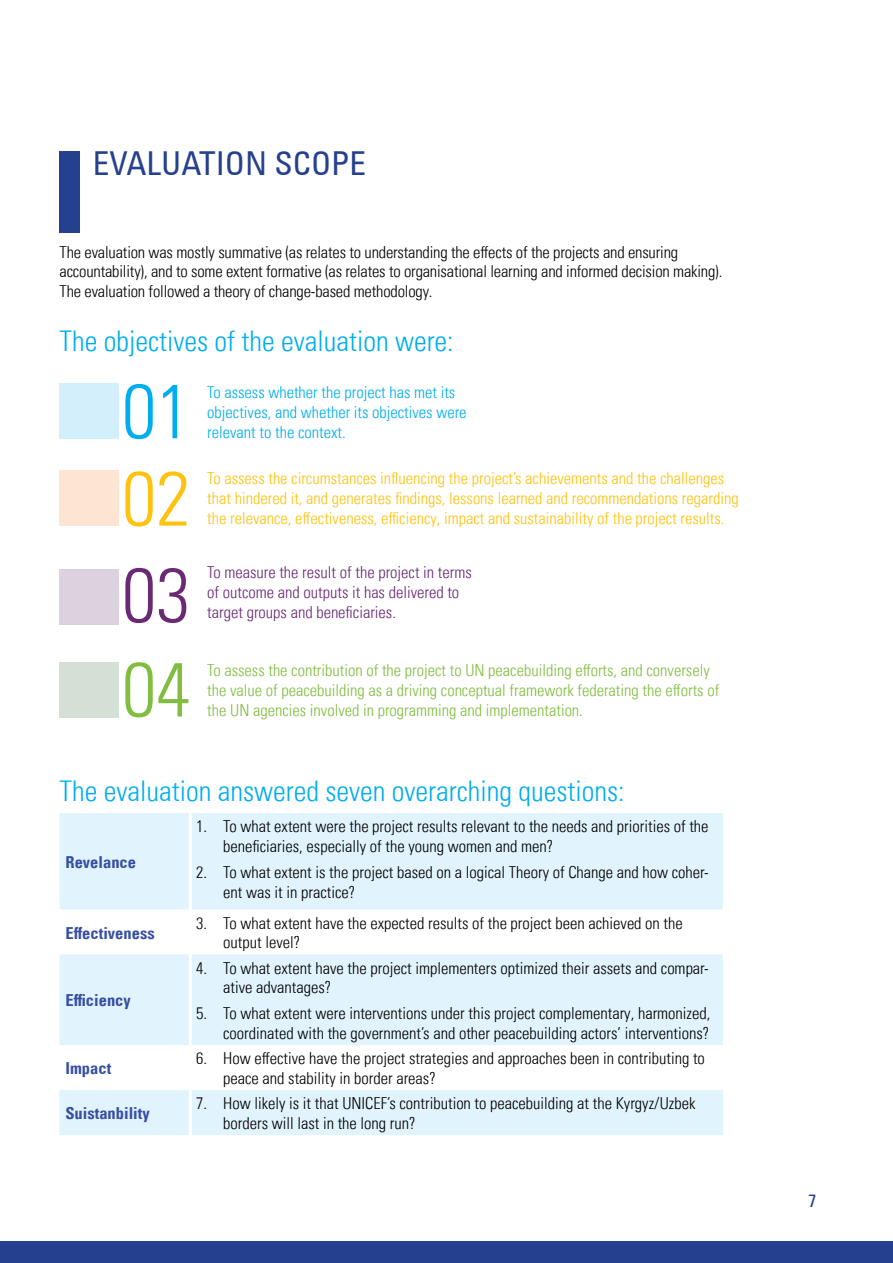
<style>
.page{position:relative;width:893px;height:1263px;background:#fff}
.page>*{position:absolute;margin:0;border:0;box-sizing:border-box;transform-origin:0 0}
.t1{font:76.5px "Univers LTCYR 47 Light Cond";color:#00aeef}
.t2{font:76.5px "Univers LTCYR 47 Light Cond";color:#ffc20e}
.t3{font:76.5px "Univers LTCYR 47 Light Cond";color:#6a2875}
.t4{font:76.5px "Univers LTCYR 47 Light Cond";color:#81bd41}
.t5{font:condensed 33px "Univers LTCYR 57";color:#25408f}
.t6{font:28.5px "Univers LTCYR 47 Light Cond";color:#00aeef}
.t7{font:condensed 18px "Univers LTCYR 57";color:#25408f}
.t8{font:16.5px/19.8px "Univers LTCYR 47 Light Cond";color:#000}
.t9{font:16.5px/19.8px "Univers LTCYR 47 Light Cond";color:#ffc20e}
.t10{font:16.5px/19.8px "Univers LTCYR 47 Light Cond";color:#81bd41}
.t11{font:16.5px/19.8px "Univers LTCYR 47 Light Cond";color:#6a2875}
.t12{font:16.5px/19.8px "Univers LTCYR 47 Light Cond";color:#00aeef}
.t13{font:16.5px "Univers LTCYR 67 Bold Cond";color:#374fa2}
</style>
<div class="page">
<div style="left:0;top:1242px;width:893px;height:21px;background:#25408f"></div>
<div style="left:60px;top:384px;width:59px;height:55px;background:#d4effc"></div>
<div style="left:59px;top:471px;width:59px;height:55px;background:#fee5d3"></div>
<div style="left:59px;top:569px;width:59px;height:55px;background:#dcd1df"></div>
<div style="left:59px;top:662px;width:59px;height:55px;background:#d4e0d5"></div>
<svg style="left:60px;top:813px;width:663px;height:322px;fill:#e1f4fd"></svg>
<hr style="left:189px;top:813px;width:3px;height:96px;background:#fff">
<hr style="left:189px;top:909px;width:3px;height:45px;background:#fff">
<hr style="left:189px;top:954px;width:3px;height:91px;background:#fff">
<hr style="left:189px;top:1045px;width:3px;height:45px;background:#fff">
<hr style="left:189px;top:1090px;width:3px;height:45px;background:#fff">
<div style="left:59px;top:151px;width:21px;height:82px;background:#25408f"></div>
<h2 class="t5" style="left:93px;top:143px;width:275px">EVALUATION SCOPE</h2>
<p class="t8" style="left:60px;top:241px;width:664px">The evaluation was mostly summative (as relates to understanding the effects of the projects and ensuring accountability), and to some extent formative (as relates to organisational learning and informed decision making).<br>The evaluation followed a theory of change-based methodology.</p>
<h3 class="t6" style="left:60px;top:322px;width:396px">The objectives of the evaluation were:</h3>
<h1 class="t1" style="left:122px;top:359px;width:69px">01</h1>
<h1 class="t2" style="left:122px;top:447px;width:69px">02</h1>
<p class="t12" style="left:207px;top:381px;width:261px">To assess whether the project has met its objectives, and whether its objectives were relevant to the context.</p>
<p class="t9" style="left:207px;top:467px;width:533px">To assess the circumstances influencing the project’s achievements and the challenges that hindered it, and generates findings, lessons learned and recommendations regarding the relevance, effectiveness, efficiency, impact and sustainability of the project results.</p>
<p class="t11" style="left:207px;top:562px;width:266px">To measure the result of the project in terms of outcome and outputs it has delivered to target groups and beneficiaries.</p>
<h1 class="t3" style="left:122px;top:543px;width:69px">03</h1>
<h1 class="t4" style="left:122px;top:638px;width:69px">04</h1>
<p class="t10" style="left:207px;top:659px;width:513px">To assess the contribution of the project to UN peacebuilding efforts, and conversely the value of peacebuilding as a driving conceptual framework federating the efforts of the UN agencies involved in programming and implementation.</p>
<h3 class="t6" style="left:60px;top:772px;width:566px">The evaluation answered seven overarching questions:</h3>
<p class="t13" style="left:66px;top:852px;width:72px">Revelance</p>
<p class="t8" style="left:223px;top:816px;width:487px;text-indent:-27px">1. To what extent were the project results relevant to the needs and priorities of the beneficiaries, especially of the young women and men?</p>
<p class="t8" style="left:223px;top:861px;width:487px;text-indent:-27px">2. To what extent is the project based on a logical Theory of Change and how coher&shy;ent was it in practice?</p>
<p class="t13" style="left:66px;top:922px;width:91px">Effectiveness</p>
<p class="t8" style="left:223px;top:912px;width:461px;text-indent:-27px">3. To what extent have the expected results of the project been achieved on the output level?</p>
<p class="t13" style="left:65px;top:990px;width:67px">Efficiency</p>
<p class="t8" style="left:223px;top:957px;width:487px;text-indent:-27px">4. To what extent have the project implementers optimized their assets and compar&shy;ative advantages?</p>
<p class="t8" style="left:196px;top:1003px;width:516px;text-align:right">5. To what extent were interventions under this project complementary, harmonized, coordinated with the government’s and other peacebuilding actors’ interventions?</p>
<p class="t13" style="left:65px;top:1058px;width:47px">Impact</p>
<p class="t8" style="left:223px;top:1048px;width:483px;text-indent:-27px">6. How effective have the project strategies and approaches been in contributing to peace and stability in border areas?</p>
<p class="t13" style="left:65px;top:1103px;width:86px">Suistanbility</p>
<p class="t8" style="left:223px;top:1093px;width:474px;text-indent:-27px">7. How likely is it that UNICEF’s contribution to peacebuilding at the Kyrgyz/Uzbek borders will last in the long run?</p>
<p class="t7" style="left:808px;top:1189px;width:9px">7</p>
</div>
